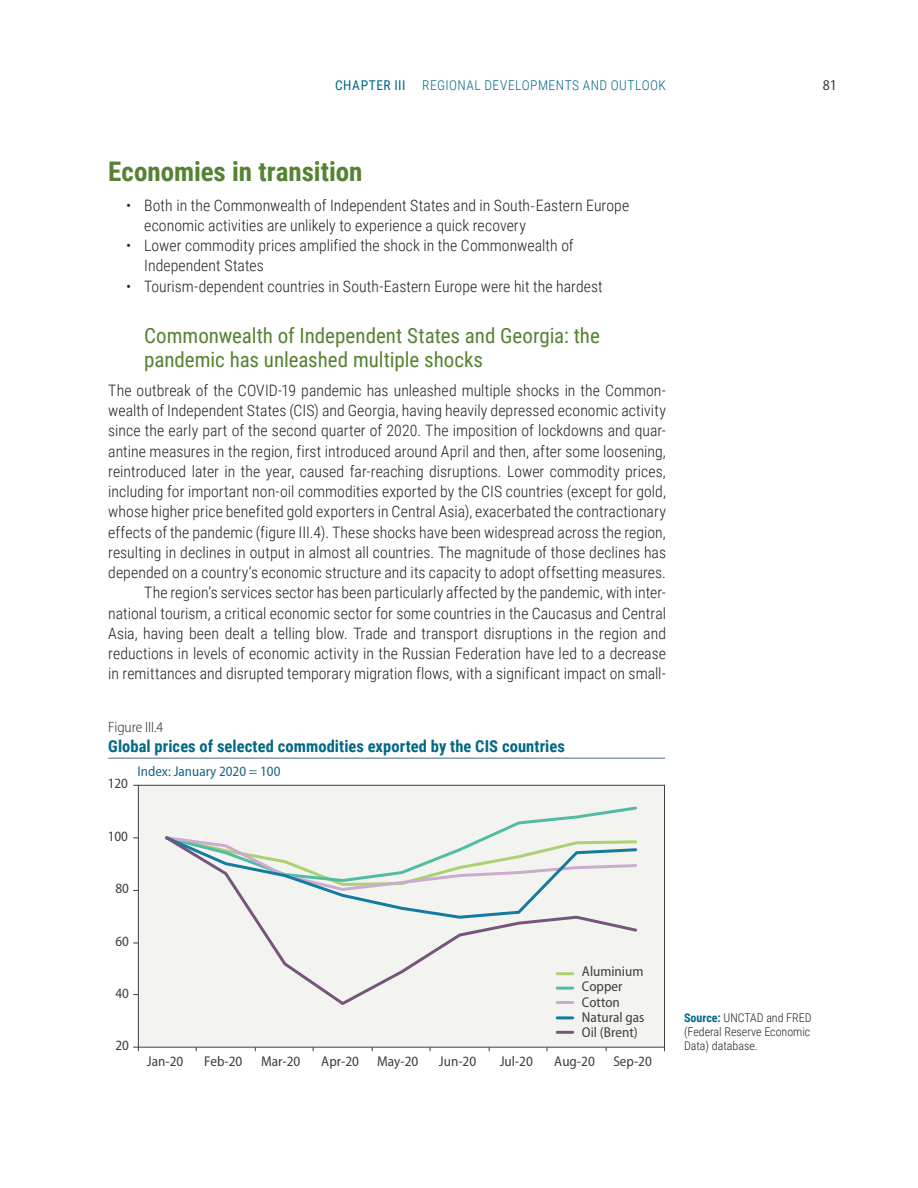
<style>
.page{position:relative;width:918px;height:1188px;background:#fff}
.page>*{position:absolute;margin:0;border:0;box-sizing:border-box;transform-origin:0 0}
.Head_1{font:700 27px "Roboto Condensed";color:#568233}
.Head_2{font:21px/24px "Roboto Condensed";color:#568233}
.Figure_head_2{font:700 16.5px "Roboto Condensed";letter-spacing:.005em;color:#006885}
.Body_text_1stpar{font:300 15.75px/20.2px "Roboto Condensed";letter-spacing:.005em;color:#231f20}
.Body_Text{font:300 15.75px/20.2px "Roboto Condensed";letter-spacing:.005em;color:#231f20;text-align:justify}
.Figure_head_1{font:300 semi-condensed 15px "Myriad Pro";letter-spacing:-.005em;color:#231f20}
.t1{font:semi-condensed 15px "Myriad Pro";color:#3e3e3f}
.t2{font:semi-condensed 14.25px/15.1px "Myriad Pro";color:#3e3e3f}
.t3{font:semi-condensed 14.25px "Myriad Pro";color:#196682}
.t4{font:300 13.5px "Roboto Condensed";letter-spacing:.035em;color:#006885}
.Source_text{font:300 12px/14.2px "Roboto Condensed";color:#231f20;text-align:justify}
.s1{font-weight:400}
.s2{font-family:"Myriad Pro";font-stretch:semi-condensed}
.s3{font-weight:700;color:#006885}
</style>
<div class="page">
<hr style="left:108px;top:758px;width:557px;height:1px;background:#4d6a8d">
<div style="left:138px;top:785px;width:526px;height:262px;background:#f3f3ef"></div>
<div style="left:138px;top:785px;width:527px;height:263px;border:1px solid #3e3e3f"></div>
<svg style="left:133px;top:1047px;width:6px;height:4px"></svg>
<svg style="left:491px;top:806px;width:146px;height:28px"></svg>
<svg style="left:165px;top:834px;width:473px;height:171px"></svg>
<hr style="left:557px;top:972px;width:16px;height:3px;background:#aad271">
<hr style="left:557px;top:987px;width:16px;height:3px;background:#50bca4">
<hr style="left:557px;top:1001px;width:16px;height:3px;background:#ccabd0">
<hr style="left:557px;top:1016px;width:16px;height:3px;background:#137aa1">
<hr style="left:557px;top:1031px;width:16px;height:3px;background:#75557b">
<p class="t4" style="left:335px;top:76px;width:332px"><span class="s1">CHAPTER III</span> REGIONAL DEVELOPMENTS AND OUTLOOK</p>
<p class="t1" style="left:823px;top:77px;width:16px">81</p>
<p class="Head_1" style="left:108px;top:153px;width:256px">Economies in transition</p>
<p class="Body_text_1stpar" style="left:144px;top:194px;width:487px;text-indent:-18px">• Both in the Commonwealth of Independent States and in South<span class="s2">-</span>Eastern Europe economic activities are unlikely to experience a quick recovery</p>
<p class="Body_text_1stpar" style="left:144px;top:235px;width:431px;text-indent:-18px">• Lower commodity prices amplified the shock in the Commonwealth of<br>Independent States</p>
<p class="Body_text_1stpar" style="left:126px;top:275px;width:478px">• Tourism-dependent countries in South-Eastern Europe were hit the hardest</p>
<p class="Head_2" style="left:144px;top:322px;width:457px">Commonwealth of Independent States and Georgia: the pandemic has unleashed multiple shocks</p>
<p class="Body_text_1stpar" style="left:108px;top:379px;width:559px;text-align:justify">The outbreak of the COVID-19 pandemic has unleashed multiple shocks in the Common&shy;wealth of Independent States (CIS) and Georgia, having heavily depressed economic activity since the early part of the second quarter of 2020. The imposition of lockdowns and quar&shy;antine measures in the region, first introduced around April and then, after some loosening, reintroduced later in the year, caused far-reaching disruptions. Lower commodity prices, including for important non-oil commodities exported by the CIS countries (except for gold, whose higher price benefited gold exporters in Central Asia), exacerbated the contractionary effects of the pandemic (figure III.4). These shocks have been widespread across the region, resulting in declines in output in almost all countries. The magnitude of those declines has depended on a country’s economic structure and its capacity to adopt offsetting measures.</p>
<p class="Body_Text" style="left:108px;top:582px;width:559px;text-indent:36px">The region’s services sector has been particularly affected by the pandemic, with inter&shy;national tourism, a critical economic sector for some countries in the Caucasus and Central Asia, having been dealt a telling blow. Trade and transport disruptions in the region and reductions in levels of economic activity in the Russian Federation have led to a decrease in remittances and disrupted temporary migration flows, with a significant impact on small-</p>
<p class="Figure_head_1" style="left:108px;top:719px;width:57px">Figure III.4</p>
<p class="Figure_head_2" style="left:108px;top:734px;width:458px">Global prices of selected commodities exported by the CIS countries</p>
<p class="t2" style="left:108px;top:776px;width:22px">120</p>
<p class="t3" style="left:138px;top:764px;width:144px">Index: January 2020 = 100</p>
<p class="t2" style="left:108px;top:829px;width:22px">100</p>
<p class="t2" style="left:116px;top:881px;width:15px">80</p>
<p class="t2" style="left:116px;top:934px;width:15px">60</p>
<p class="t2" style="left:116px;top:986px;width:15px">40</p>
<p class="t2" style="left:116px;top:1038px;width:15px">20</p>
<p class="t2" style="left:582px;top:964px;width:64px">Aluminium<br>Copper<br>Cotton<br>Natural gas<br>Oil (Brent)</p>
<p class="t2" style="left:147px;top:1054px;width:38px">Jan-20</p>
<p class="t2" style="left:204px;top:1054px;width:40px">Feb-20</p>
<p class="t2" style="left:261px;top:1054px;width:41px">Mar-20</p>
<p class="t2" style="left:321px;top:1054px;width:39px">Apr-20</p>
<p class="t2" style="left:377px;top:1054px;width:43px">May-20</p>
<p class="t2" style="left:439px;top:1054px;width:39px">Jun-20</p>
<p class="t2" style="left:500px;top:1054px;width:35px">Jul-20</p>
<p class="t2" style="left:554px;top:1054px;width:42px">Aug-20</p>
<p class="t2" style="left:613px;top:1054px;width:40px">Sep-20</p>
<p class="Source_text" style="left:684px;top:1010px;width:129px"><span class="s3">Source:</span> UNCTAD and FRED (Federal Reserve Economic Data) database.</p>
</div>
